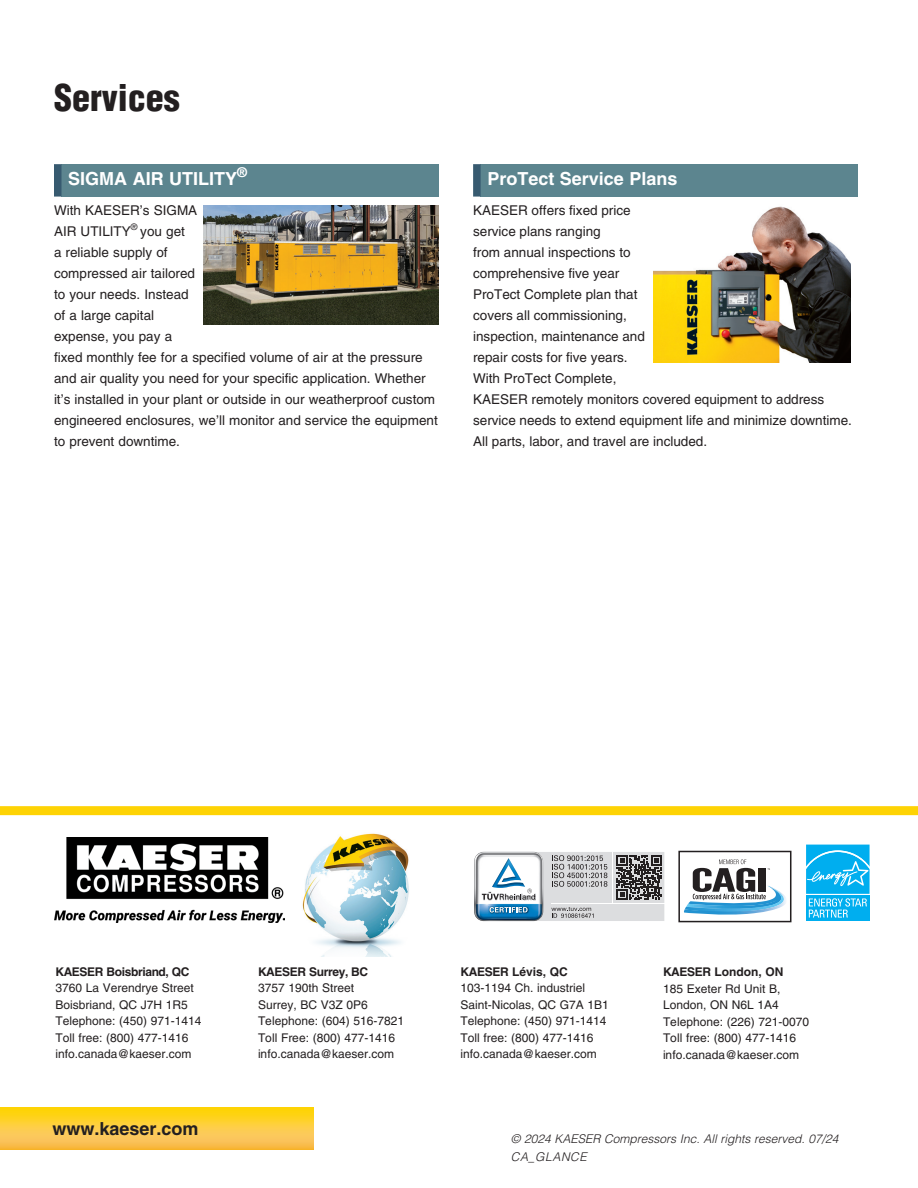
<style>
.page{position:relative;width:918px;height:1188px;background:#fff}
.page>*{position:absolute;margin:0;border:0;box-sizing:border-box;transform-origin:0 0}
.SUBHEAD{font:900 condensed 36px "Helvetica";color:#231f20}
.SUBHEAD-2{font:700 18px "Helvetica";color:#fff}
.t1{font:700 18px "Helvetica";color:#231f20}
.t2{font:13.5px/21px "Helvetica";color:#231f20}
.t3{font:12px/16.5px "Helvetica";color:#231f20}
.t4{font:italic 300 12px/18px "Helvetica";color:#231f20}
.t5{font:700 12px "Helvetica";letter-spacing:-.03em;color:#231f20}
.t6{font:700 12px "Helvetica";color:#231f20}
</style>
<div class="page">
<img style="left:55px;top:837px;width:229px;height:86px">
<div style="left:0;top:806px;width:918px;height:9px;background:#fed304"></div>
<img style="left:302px;top:833px;width:107px;height:124px">
<svg style="left:0;top:1107px;width:314px;height:42px;background:#fcca38"></svg>
<div style="left:678px;top:851px;width:113px;height:71px;border:2px solid #231f20"></div>
<svg style="left:684px;top:844px;width:186px;height:78px"></svg>
<svg style="left:474px;top:851px;width:191px;height:71px"></svg>
<div style="left:62px;top:164px;width:377px;height:33px;background:#5c858f"></div>
<div style="left:54px;top:164px;width:8px;height:33px;background:#375a70"></div>
<img style="left:203px;top:205px;width:236px;height:120px">
<div style="left:481px;top:164px;width:377px;height:33px;background:#5c858f"></div>
<div style="left:473px;top:164px;width:8px;height:33px;background:#375a70"></div>
<img style="left:653px;top:206px;width:197px;height:157px">
<p class="SUBHEAD" style="left:54px;top:75px;width:127px">Services</p>
<p class="SUBHEAD-2" style="left:68px;top:167px;width:180px">SIGMA AIR UTILITY<sup>®</sup></p>
<p class="t2" style="left:54px;top:200px;width:385px">With KAESER’s SIGMA<br>AIR UTILITY<sup>®</sup> you get<br>a reliable supply of<br>compressed air tailored<br>to your needs. Instead<br>of a large capital<br>expense, you pay a<br>fixed monthly fee for a specified volume of air at the pressure and air quality you need for your specific application. Whether it’s installed in your plant or outside in our weatherproof custom engineered enclosures, we’ll monitor and service the equipment to prevent downtime.</p>
<p class="SUBHEAD-2" style="left:487px;top:167px;width:192px">ProTect Service Plans</p>
<p class="t2" style="left:473px;top:200px;width:380px">KAESER offers fixed price<br>service plans ranging<br>from annual inspections to<br>comprehensive five year<br>ProTect Complete plan that<br>covers all commissioning,<br>inspection, maintenance and<br>repair costs for five years.<br>With ProTect Complete,<br>KAESER remotely monitors covered equipment to address service needs to extend equipment life and minimize downtime.<br>All parts, labor, and travel are included.</p>
<p class="t5" style="left:55px;top:964px;width:136px">KAESER Boisbriand, QC</p>
<p class="t3" style="left:55px;top:980px;width:148px">3760 La Verendrye Street<br>Boisbriand, QC J7H 1R5<br>Telephone: (450) 971-1414<br>Toll free: (800) 477-1416 info.canada@kaeser.com</p>
<h2 class="t1" style="left:53px;top:1118px;width:148px">www.kaeser.com</h2>
<p class="t5" style="left:258px;top:964px;width:112px">KAESER Surrey, BC</p>
<p class="t3" style="left:258px;top:980px;width:148px">3757 190th Street<br>Surrey, BC V3Z 0P6<br>Telephone: (604) 516-7821<br>Toll Free: (800) 477-1416 info.canada@kaeser.com</p>
<p class="t5" style="left:460px;top:964px;width:109px">KAESER Lévis, QC</p>
<p class="t3" style="left:460px;top:980px;width:150px">103-1194 Ch. industriel<br>Saint-Nicolas, QC G7A 1B1<br>Telephone: (450) 971-1414<br>Toll free: (800) 477-1416 info.canada@kaeser.com</p>
<p class="t6" style="left:663px;top:965px;width:122px">KAESER London, ON</p>
<p class="t3" style="left:663px;top:980px;width:148px">185 Exeter Rd Unit B,<br>London, ON N6L 1A4<br>Telephone: (226) 721-0070<br>Toll free: (800) 477-1416 info.canada@kaeser.com</p>
<p class="t4" style="left:511px;top:1130px;width:329px">© 2024 KAESER Compressors Inc. All rights reserved. 07/24<br>CA_GLANCE</p>
</div>
